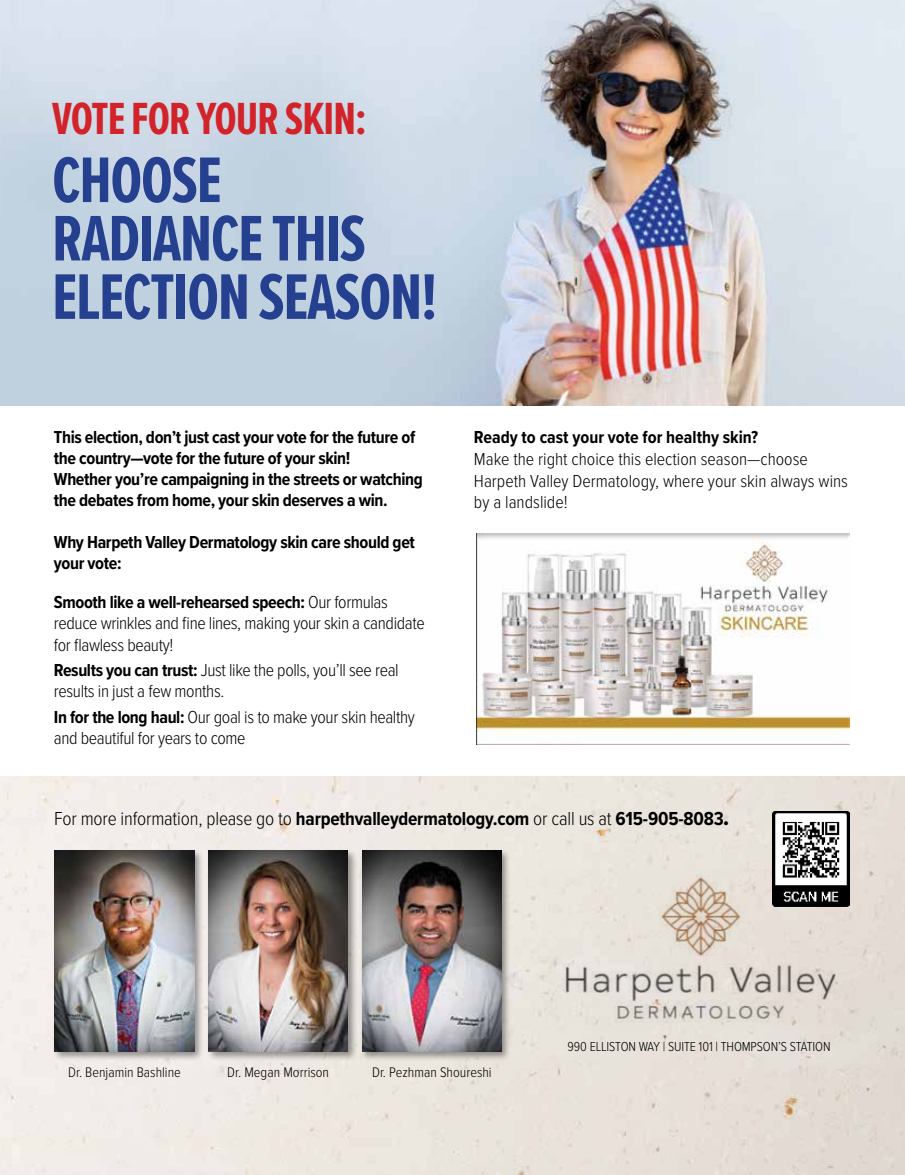
<style>
.page{position:relative;width:905px;height:1175px;background:#fff}
.page>*{position:absolute;margin:0;border:0;box-sizing:border-box;transform-origin:0 0}
.t1{font:700 66.75px/58.3px "Proxima Nova Ex Cn";letter-spacing:-.02em;color:#25408f}
.t2{font:700 46.65px "Proxima Nova Ex Cn";letter-spacing:-.02em;color:#d2232a}
.t3{font:700 19.5px "Proxima Nova Cond";letter-spacing:-.01em;color:#000}
.t4{font:300 18px/21px "Proxima Nova Cond";letter-spacing:-.02em;color:#000}
.t5{font:700 18px/21px "Proxima Nova Cond";letter-spacing:-.02em;color:#000}
.t6{font:300 18px/21.6px "Proxima Nova Cond";color:#000}
.t7{font:700 18px "Proxima Nova Cond";color:#000}
.t8{font:300 14.4px "Proxima Nova Cond";color:#000}
.t9{font:300 13.5px "Proxima Nova Cond";letter-spacing:-.01em;color:#000}
.s1{font-weight:700}
.s2{font-weight:300}
.s3{font-weight:900}
</style>
<div class="page">
<img style="left:1px;top:776px;width:903px;height:398px">
<img style="left:1px;top:0;width:903px;height:405px">
<div style="left:53px;top:848px;width:151px;height:213px;background:#000;opacity:.4"></div>
<img style="left:55px;top:850px;width:139px;height:202px">
<div style="left:206px;top:848px;width:151px;height:213px;background:#000;opacity:.4"></div>
<img style="left:208px;top:850px;width:140px;height:202px">
<div style="left:360px;top:848px;width:151px;height:213px;background:#000;opacity:.4"></div>
<img style="left:362px;top:850px;width:139px;height:202px">
<img style="left:542px;top:869px;width:314px;height:160px">
<img style="left:772px;top:811px;width:77px;height:95px">
<img style="left:476px;top:534px;width:374px;height:210px">
<h2 class="t2" style="left:52px;top:84px;width:316px">VOTE FOR YOUR SKIN:</h2>
<h1 class="t1" style="left:52px;top:149px;width:387px">CHOOSE<br>RADIANCE THIS<br>ELECTION SEASON!</h1>
<p class="t5" style="left:54px;top:426px;width:370px">This election, don’t just cast your vote for the future of the country—vote for the future of your skin!<br>Whether you’re campaigning in the streets or watching the debates from home, your skin deserves a win.</p>
<p class="t5" style="left:54px;top:531px;width:362px">Why Harpeth Valley Dermatology skin care should get your vote:</p>
<p class="t4" style="left:54px;top:591px;width:372px"><span class="s1">Smooth like a well-rehearsed speech:</span> Our formulas reduce wrinkles and fine lines, making your skin a candidate for flawless beauty!</p>
<p class="t4" style="left:54px;top:658px;width:346px"><span class="s1">Results you can trust:</span> Just like the polls, you’ll see real results in just a few months.</p>
<p class="t4" style="left:54px;top:705px;width:362px"><span class="s1">In for the long haul:</span> Our goal is to make your skin healthy and beautiful for years to come</p>
<p class="t7" style="left:474px;top:424px;width:285px">Ready to cast your vote for healthy skin?</p>
<p class="t6" style="left:474px;top:447px;width:375px">Make the right choice this election season—choose<br>Harpeth Valley Dermatology, where your skin always wins by a landslide!</p>
<p class="t3" style="left:54px;top:804px;width:676px"><span class="s2">For more information, please go to</span> harpethvalleydermatology.com <span class="s2">or call us at</span> 615-905-8083<span class="s3">.</span></p>
<p class="t8" style="left:68px;top:1061px;width:114px">Dr. Benjamin Bashline</p>
<p class="t8" style="left:227px;top:1061px;width:103px">Dr. Megan Morrison</p>
<p class="t8" style="left:372px;top:1061px;width:121px">Dr. Pezhman Shoureshi</p>
<p class="t9" style="left:567px;top:1036px;width:264px">990 ELLISTON WAY | SUITE 101 | THOMPSON’S STATION</p>
</div>
